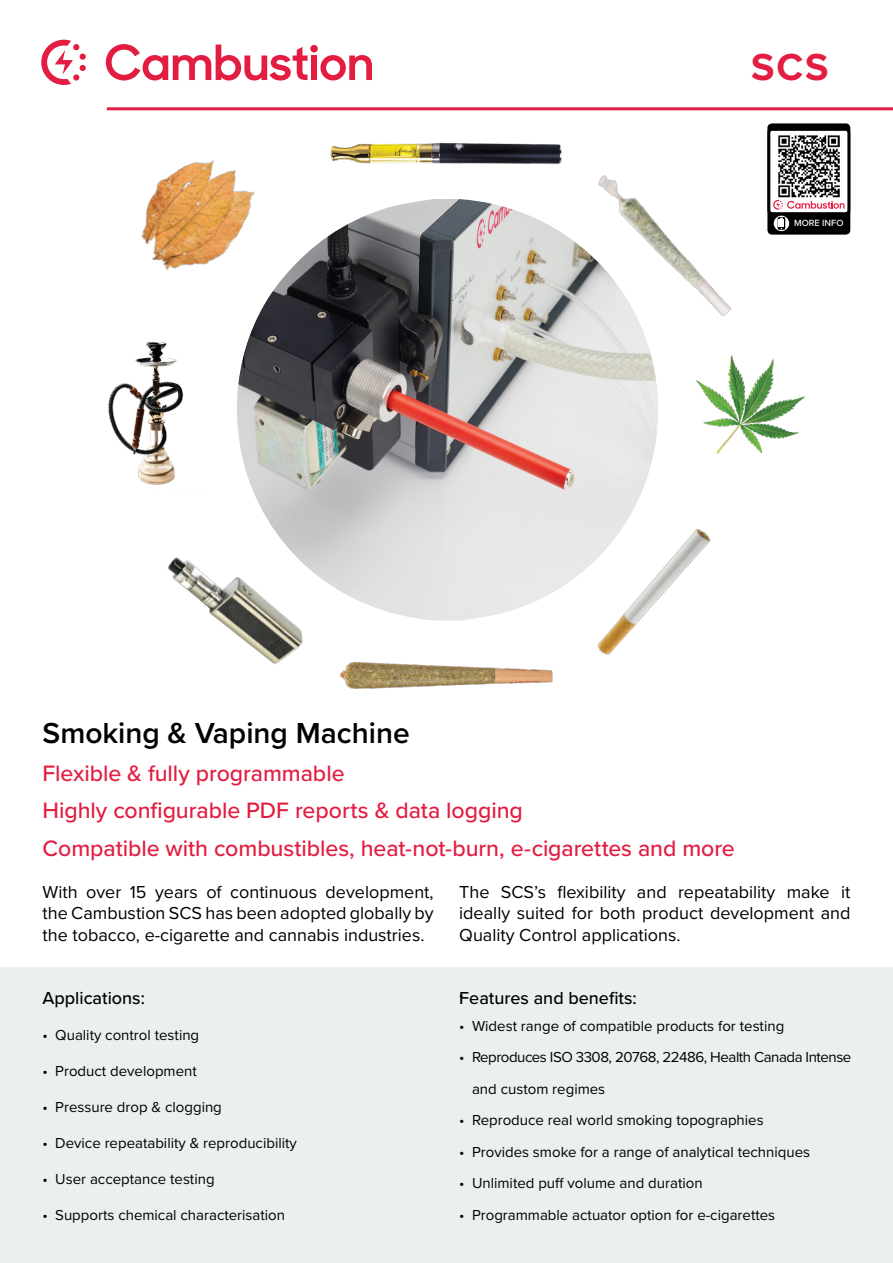
<style>
.page{position:relative;width:893px;height:1263px;background:#fff}
.page>*{position:absolute;margin:0;border:0;box-sizing:border-box;transform-origin:0 0}
.t1{font:700 39px "Proxima Nova";color:#e31d41}
.t2{font:600 30px "Proxima Nova";color:#000}
.t3{font:500 23.1px/37.5px "Proxima Nova";letter-spacing:-.005em;color:#e31d41}
.t4{font:18px/21.6px "Proxima Nova";color:#000;text-align:justify}
.t5{font:500 18px "Proxima Nova";color:#000}
.t6{font:15px "Proxima Nova";color:#000}
.t7{font:15px/31.5px "Proxima Nova";letter-spacing:-.03em;color:#000}
.t8{font:12px "Proxima Nova";color:#000}
.t9{font:500 9.3px "Proxima Nova";color:#fff}
</style>
<div class="page">
<hr style="left:107px;top:107px;width:786px;height:3px;background:#e31d41">
<svg style="left:41px;top:40px;width:45px;height:45px"></svg>
<svg style="left:106px;top:44px;width:202px;height:37px"></svg>
<div style="left:311px;top:56px;width:6px;height:24px;background:#e31d41"></div>
<div style="left:310px;top:45px;width:8px;height:7px;background:#e31d41;border-radius:50%"></div>
<svg style="left:320px;top:55px;width:52px;height:26px"></svg>
<div style="left:0;top:967px;width:893px;height:296px;background:#ebeff0"></div>
<img style="left:597px;top:528px;width:114px;height:127px">
<img style="left:108px;top:342px;width:76px;height:143px">
<img style="left:141px;top:160px;width:114px;height:110px">
<img style="left:696px;top:355px;width:109px;height:99px">
<img style="left:167px;top:557px;width:136px;height:107px">
<img style="left:231px;top:199px;width:431px;height:423px">
<div style="left:767px;top:123px;width:83px;height:112px;background:#000;border-radius:5px"></div>
<div style="left:769px;top:129px;width:80px;height:85px;background:#fff;border-radius:3px"></div>
<div style="left:767px;top:128px;width:83px;height:87px;border:3px solid #000;border-radius:3px"></div>
<svg style="left:773px;top:200px;width:71px;height:10px"></svg>
<svg style="left:774px;top:216px;width:15px;height:15px"></svg>
<svg style="left:778px;top:217px;width:7px;height:13px"></svg>
<svg style="left:779px;top:218px;width:5px;height:11px"></svg>
<img style="left:778px;top:136px;width:61px;height:61px">
<img style="left:340px;top:662px;width:212px;height:26px">
<img style="left:588px;top:175px;width:143px;height:150px">
<img style="left:331px;top:142px;width:231px;height:22px">
<h1 class="t1" style="left:751px;top:38px;width:79px">SCS</h1>
<p class="t9" style="left:794px;top:216px;width:51px">MORE INFO</p>
<h2 class="t2" style="left:43px;top:711px;width:369px">Smoking &amp; Vaping Machine</h2>
<h3 class="t3" style="left:43px;top:753px;width:694px">Flexible &amp; fully programmable<br>Highly configurable PDF reports &amp; data logging<br>Compatible with combustibles, heat-not-burn, e-cigarettes and more</h3>
<p class="t4" style="left:43px;top:880px;width:393px">With over 15 years of continuous development, the Cambustion SCS has been adopted globally by the tobacco, e-cigarette and cannabis industries.</p>
<p class="t4" style="left:459px;top:880px;width:393px">The SCS’s flexibility and repeatability make it ideally suited for both product development and Quality Control applications.</p>
<p class="t5" style="left:43px;top:984px;width:104px">Applications:</p>
<p class="t6" style="left:43px;top:1023px;width:158px">• Quality control testing</p>
<p class="t6" style="left:43px;top:1059px;width:156px">• Product development</p>
<p class="t6" style="left:43px;top:1095px;width:181px">• Pressure drop &amp; clogging</p>
<p class="t6" style="left:43px;top:1131px;width:256px">• Device repeatability &amp; reproducibility</p>
<p class="t6" style="left:43px;top:1167px;width:174px">• User acceptance testing</p>
<p class="t6" style="left:43px;top:1203px;width:244px">• Supports chemical characterisation</p>
<p class="t5" style="left:459px;top:984px;width:179px">Features and benefits:</p>
<p class="t8" style="left:459px;top:986px;width:6px">•</p>
<p class="t6" style="left:459px;top:1014px;width:327px">• Widest range of compatible products for testing</p>
<p class="t7" style="left:472px;top:1041px;width:381px;text-indent:-13px">• Reproduces ISO 3308, 20768, 22486, Health Canada Intense and custom regimes</p>
<p class="t6" style="left:459px;top:1109px;width:306px">• Reproduce real world smoking topographies</p>
<p class="t6" style="left:459px;top:1140px;width:352px">• Provides smoke for a range of analytical techniques</p>
<p class="t6" style="left:459px;top:1172px;width:245px">• Unlimited puff volume and duration</p>
<p class="t6" style="left:459px;top:1203px;width:317px">• Programmable actuator option for e-cigarettes</p>
</div>
